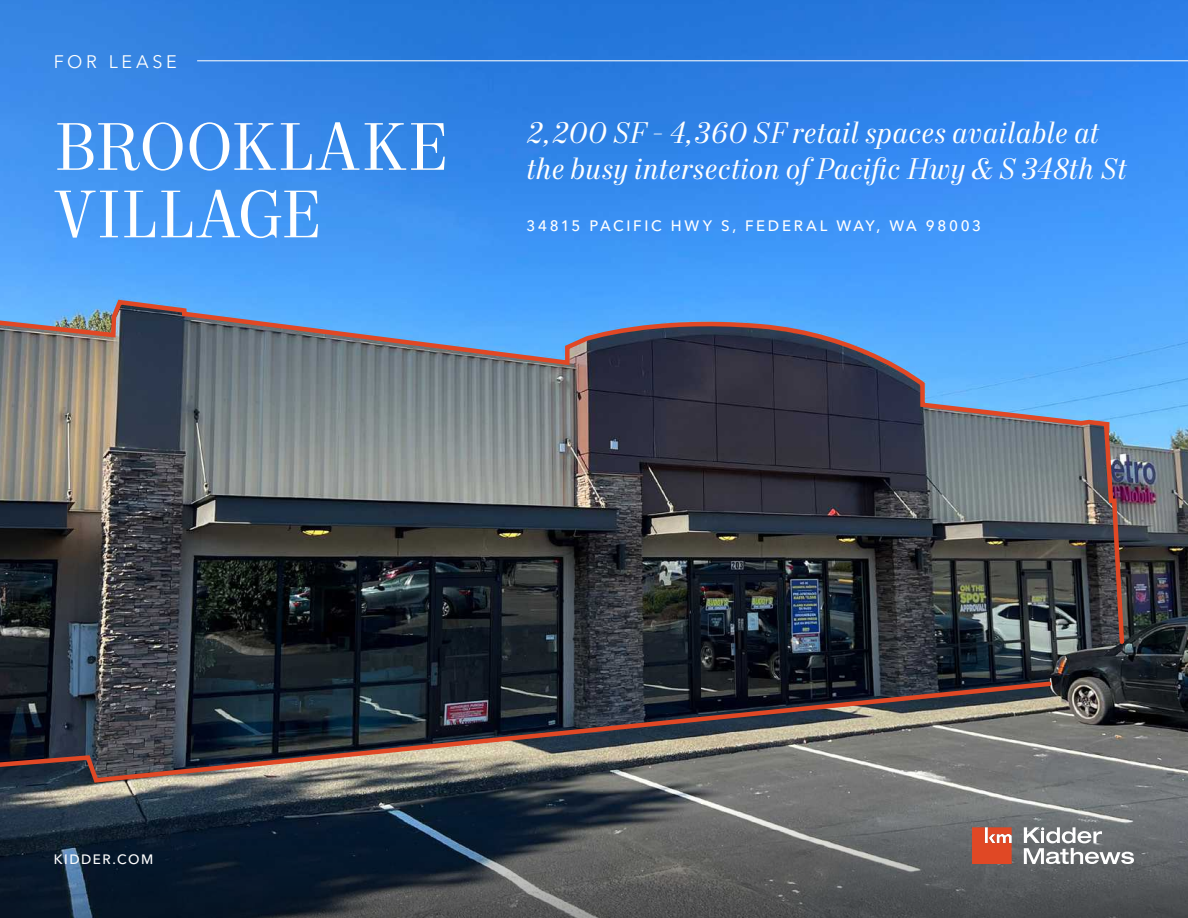
<style>
.page{position:relative;width:1188px;height:918px;background:#fff}
.page>*{position:absolute;margin:0;border:0;box-sizing:border-box;transform-origin:0 0}
.Headline_-_Level_1_-_White_2023{font:67.5px/67.5px "Mort Modern 08";letter-spacing:-.005em;color:#fff}
.Callout_Text_-_Italics_-_White_2023{font:italic 30px/36px "Mort Modern 08";letter-spacing:.01em;color:#fff}
.Section_Identifier_-_White_2023{font:18px "Avenir Next LT Pro";letter-spacing:.2em;color:#fff}
.Property_Address_-_White_2023{font:500 15px "Avenir Next LT Pro";letter-spacing:.175em;color:#fff}
.KM_URL_-_White_2023{font:500 13.5px "Avenir Next LT Pro";letter-spacing:.11em;color:#fff}
</style>
<div class="page">
<img style="left:0;top:0;width:1188px;height:804px">
<img style="left:0;top:297px;width:1127px;height:488px">
<svg style="left:0;top:804px;width:1188px;height:114px;background:#3d454d"></svg>
<svg style="left:1024px;top:827px;width:110px;height:37px"></svg>
<svg style="left:972px;top:827px;width:40px;height:37px"></svg>
<hr style="left:197px;top:60px;width:991px;height:1px;background:#fff">
<p class="Section_Identifier_-_White_2023" style="left:54px;top:51px;width:125px">FOR LEASE</p>
<p class="Headline_-_Level_1_-_White_2023" style="left:54px;top:117px;width:396px">BROOKLAKE<br>VILLAGE</p>
<p class="Callout_Text_-_Italics_-_White_2023" style="left:526px;top:116px;width:602px">2,200 SF - 4,360 SF retail spaces available at the busy intersection of Pacific Hwy &amp; S 348th St</p>
<p class="Property_Address_-_White_2023" style="left:526px;top:217px;width:456px">34815 PACIFIC HWY S, FEDERAL WAY, WA 98003</p>
<p class="KM_URL_-_White_2023" style="left:54px;top:851px;width:101px">KIDDER.COM</p>
</div>
